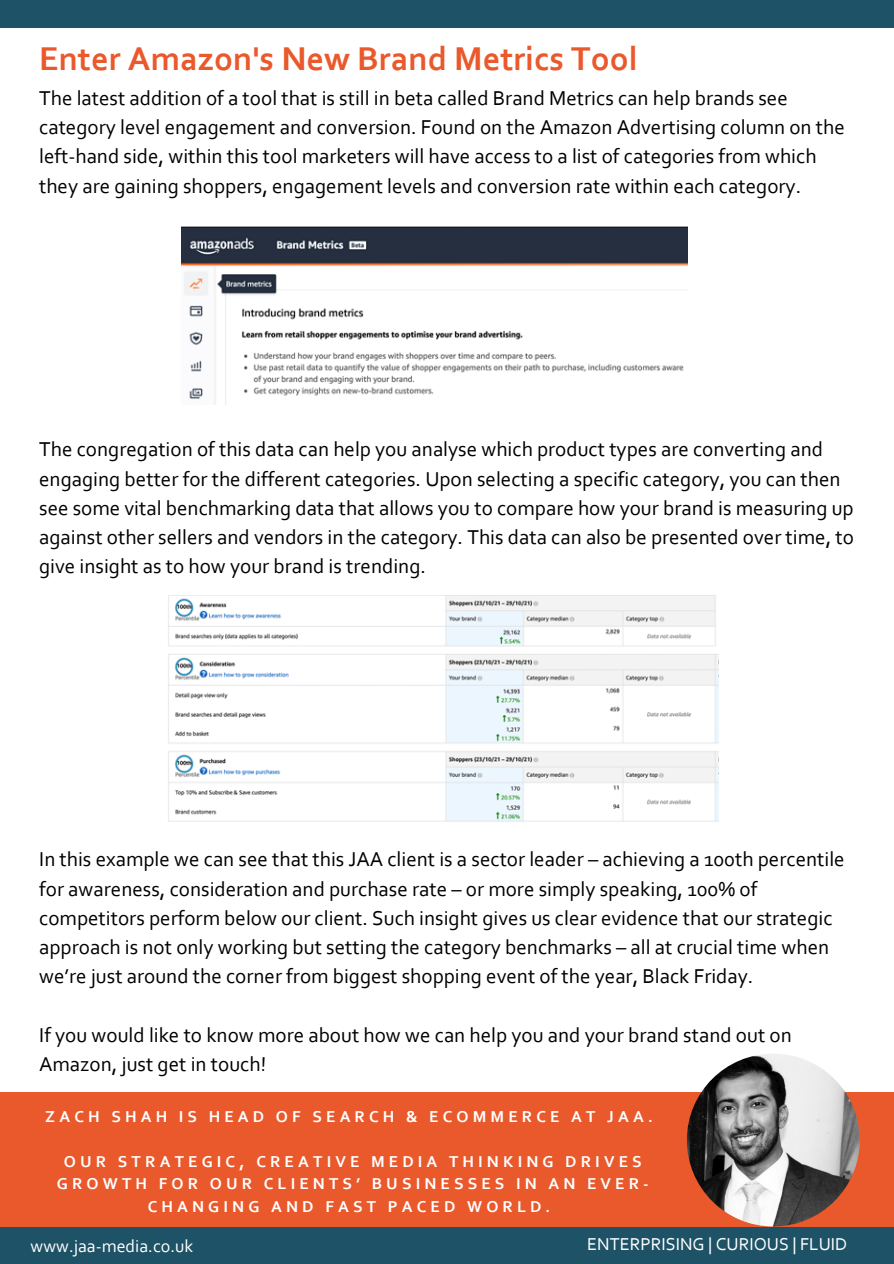
<style>
.page{position:relative;width:894px;height:1264px;background:#fff}
.page>*{position:absolute;margin:0;border:0;box-sizing:border-box;transform-origin:0 0}
.t1{font:700 34.5px "Corbel";color:#ea592c}
.t2{font:21px/29.2px "Corbel";color:#000}
.t3{font:18px "Corbel";color:#fff}
.t4{font:700 16.5px/22.5px "Corbel";letter-spacing:.25em;color:#fff;text-align:center}
</style>
<div class="page">
<div style="left:0;top:0;width:893px;height:27px;background:#1e5266"></div>
<div style="left:0;top:1226px;width:893px;height:37px;background:#1e5266"></div>
<div style="left:0;top:1092px;width:893px;height:134px;background:#ea592c"></div>
<img style="left:686px;top:1053px;width:173px;height:173px;border-radius:50%">
<img style="left:181px;top:227px;width:506px;height:178px">
<img style="left:168px;top:596px;width:550px;height:226px">
<p class="t1" style="left:39px;top:44px;width:600px">Enter Amazon's New Brand Metrics Tool</p>
<p class="t2" style="left:39px;top:85px;width:807px">The latest addition of a tool that is still in beta called Brand Metrics can help brands see category level engagement and conversion. Found on the Amazon Advertising column on the left-hand side, within this tool marketers will have access to a list of categories from which they are gaining shoppers, engagement levels and conversion rate within each category.</p>
<p class="t2" style="left:39px;top:436px;width:816px">The congregation of this data can help you analyse which product types are converting and engaging better for the different categories. Upon selecting a specific category, you can then see some vital benchmarking data that allows you to compare how your brand is measuring up against other sellers and vendors in the category. This data can also be presented over time, to give insight as to how your brand is trending.</p>
<p class="t2" style="left:39px;top:846px;width:806px">In this example we can see that this JAA client is a sector leader – achieving a 100th percentile for awareness, consideration and purchase rate – or more simply speaking, 100% of competitors perform below our client. Such insight gives us clear evidence that our strategic approach is not only working but setting the category benchmarks – all at crucial time when we’re just around the corner from biggest shopping event of the year, Black Friday.</p>
<p class="t2" style="left:39px;top:1022px;width:754px">If you would like to know more about how we can help you and your brand stand out on<br>Amazon, just get in touch!</p>
<p class="t4" style="left:45px;top:1106px;width:609px">ZACH SHAH IS HEAD OF SEARCH &amp; ECOMMERCE AT JAA.</p>
<p class="t4" style="left:57px;top:1151px;width:593px">OUR STRATEGIC, CREATIVE MEDIA THINKING DRIVES<br>GROWTH FOR OUR CLIENTS’ BUSINESSES IN AN EVER-<br>CHANGING AND FAST PACED WORLD.</p>
<p class="t3" style="left:31px;top:1238px;width:164px">www.jaa-media.co.uk</p>
<p class="t3" style="left:587px;top:1236px;width:261px">ENTERPRISING | CURIOUS | FLUID</p>
</div>
